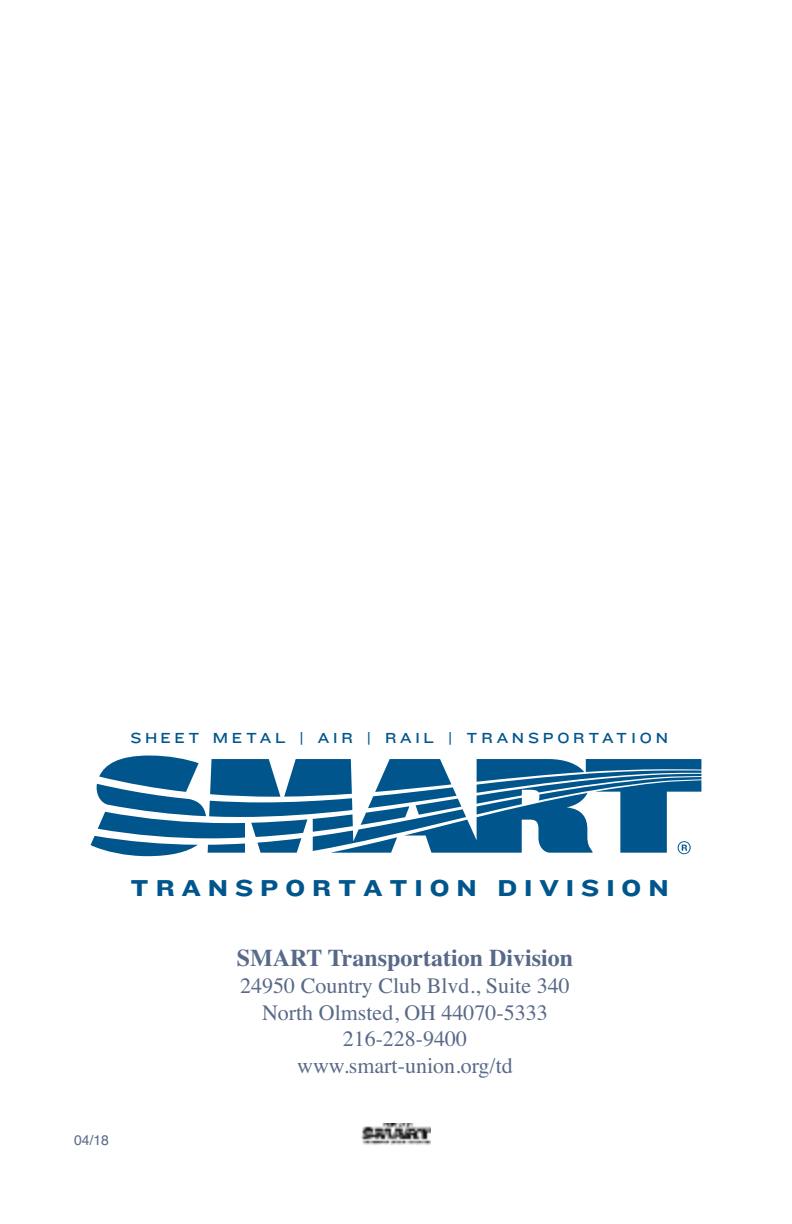
<style>
.page{position:relative;width:792px;height:1224px;background:#fff}
.page>*{position:absolute;margin:0;border:0;box-sizing:border-box;transform-origin:0 0}
.t1{font:700 24px "Times";color:#596989}
.t2{font:23.8px "Knockout HTF53 Heviweight";letter-spacing:.29em;color:#00568c}
.t3{font:22px/26.4px "Times";color:#596989;text-align:center}
.t4{font:15.2px "Knockout HTF33 Junior Heviwt";letter-spacing:.25em;color:#00568c}
.t5{font:14px "Helvetica";color:#596989}
</style>
<div class="page">
<svg style="left:91px;top:756px;width:610px;height:100px"></svg>
<img style="left:361px;top:1123px;width:70px;height:22px">
<p class="t4" style="left:131px;top:729px;width:539px">SHEET METAL | AIR | RAIL | TRANSPORTATION</p>
<p class="t2" style="left:131px;top:874px;width:540px">TRANSPORTATION DIVISION</p>
<p class="t1" style="left:237px;top:944px;width:338px">SMART Transportation Division</p>
<p class="t3" style="left:240px;top:973px;width:331px">24950 Country Club Blvd., Suite 340<br>North Olmsted, OH 44070-5333<br>216-228-9400 www.smart-union.org/td</p>
<p class="t5" style="left:74px;top:1132px;width:37px">04/18</p>
</div>
